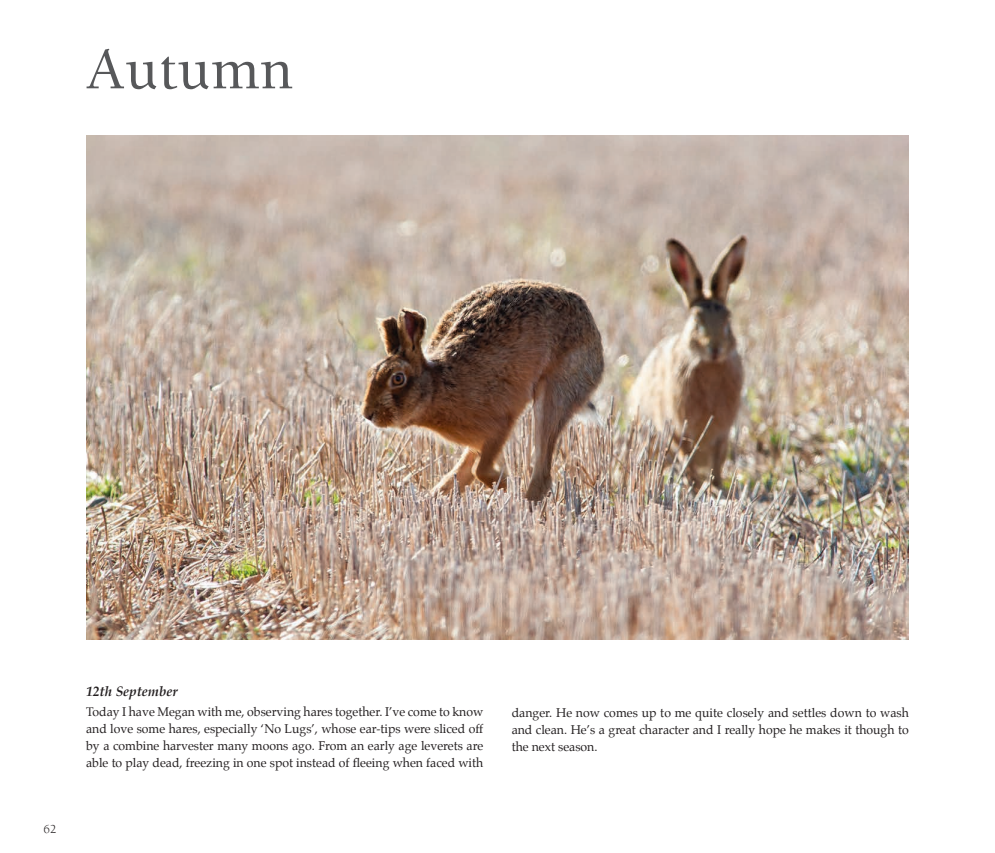
<style>
.page{position:relative;width:995px;height:853px;background:#fff}
.page>*{position:absolute;margin:0;border:0;box-sizing:border-box;transform-origin:0 0}
.t1{font:500 60px "Berkeley";color:#57585a}
.t2{font:italic 700 13.75px "Palatino";color:#231f20}
.t3{font:12.5px/16.9px "Palatino";color:#231f20;text-align:justify}
.t4{font:12.5px "Berkeley";color:#231f20}
</style>
<div class="page">
<img style="left:86px;top:136px;width:822px;height:503px">
<h1 class="t1" style="left:86px;top:38px;width:208px">Autumn</h1>
<p class="t4" style="left:44px;top:822px;width:14px">62</p>
<p class="t2" style="left:86px;top:680px;width:93px">12th September</p>
<p class="t3" style="left:86px;top:703px;width:398px">Today I have Megan with me, observing hares together. I’ve come to know and love some hares, especially ‘No Lugs’, whose ear-tips were sliced off by a combine harvester many moons ago. From an early age leverets are able to play dead, freezing in one spot instead of fleeing when faced with</p>
<p class="t3" style="left:511px;top:704px;width:398px">danger. He now comes up to me quite closely and settles down to wash and clean. He’s a great character and I really hope he makes it though to the next season.</p>
</div>
